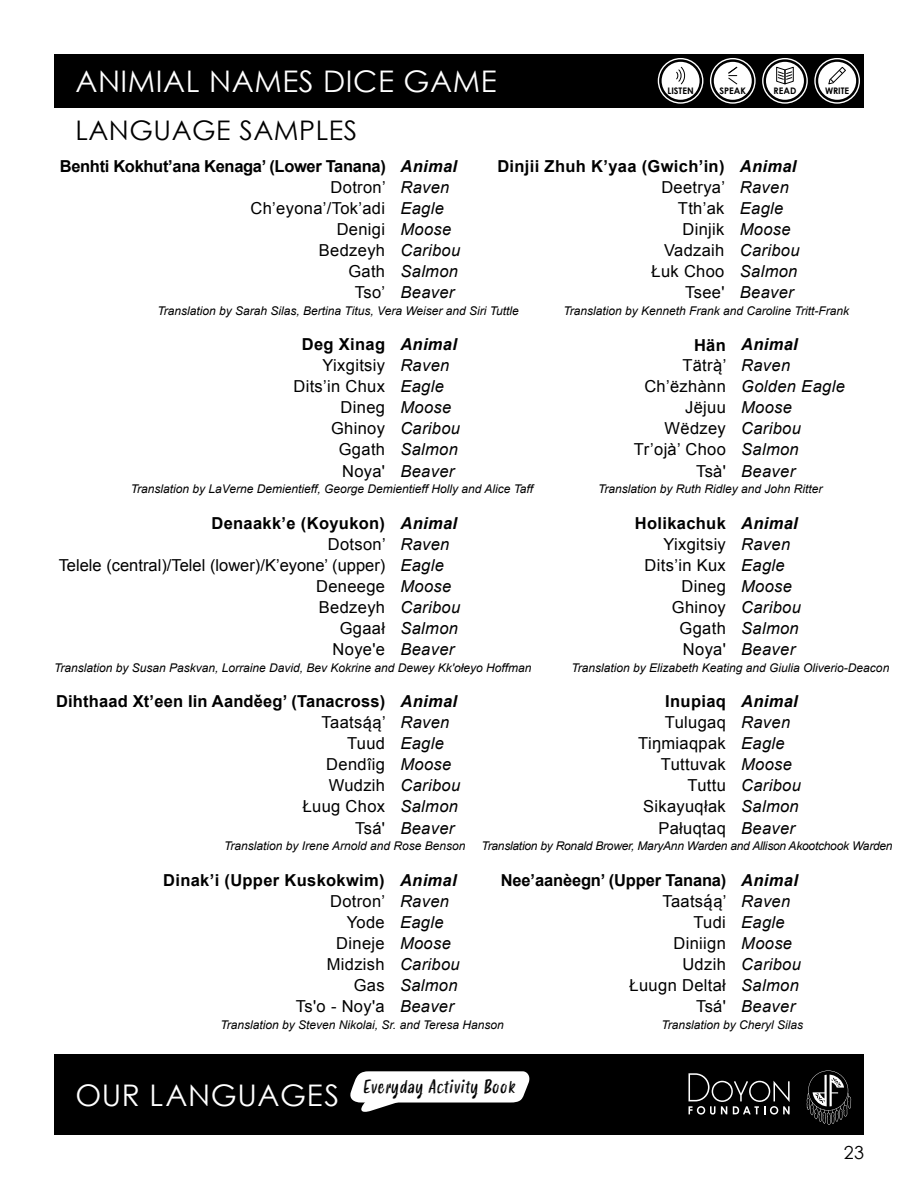
<style>
.page{position:relative;width:918px;height:1188px;background:#fff}
.page>*{position:absolute;margin:0;border:0;box-sizing:border-box;transform-origin:0 0}
.t1{font:29.85px "Century Gothic";letter-spacing:.02em;color:#fff}
.t2{font:27px "Century Gothic";letter-spacing:.02em;color:#000}
.t3{font:italic 18px "Smoothy";letter-spacing:.02em;color:#000}
.t4{font:18px "Century Gothic";color:#000}
.t5{font:16.5px "Arial";letter-spacing:.02em;color:#000}
.t6{font:italic 16.5px "Arial";letter-spacing:.02em;color:#000}
.t7{font:700 16.5px "Arial";letter-spacing:.01em;color:#000}
.t8{font:16.5px "Arial";color:#000}
.t9{font:700 16.5px "Arial";letter-spacing:-.02em;color:#000}
.t10{font:700 16.5px "Arial";letter-spacing:-.01em;color:#000}
.t11{font:italic 700 16.5px "Arial";letter-spacing:.02em;color:#000}
.t12{font:italic 12px "Arial";color:#000}
.t13{font:italic 12px "Arial";letter-spacing:-.02em;color:#000}
.t14{font:700 9px "Century Gothic";color:#000}
.s1{font-style:italic}
.s2{font-style:normal}
.s3{font-family:"Century Gothic";font-style:normal;font-size:29.85px;color:#fff}
</style>
<div class="page">
<div style="left:54px;top:54px;width:810px;height:54px;background:#000"></div>
<div style="left:714px;top:62px;width:38px;height:38px;background:#fff;border-radius:50%"></div>
<svg style="left:728px;top:66px;width:10px;height:19px"></svg>
<div style="left:710px;top:58px;width:46px;height:46px;border:1px solid #fff;border-radius:50%"></div>
<div style="left:662px;top:62px;width:38px;height:38px;background:#fff;border-radius:50%"></div>
<svg style="left:676px;top:66px;width:10px;height:19px"></svg>
<div style="left:658px;top:58px;width:45px;height:46px;border:1px solid #fff;border-radius:50%"></div>
<div style="left:766px;top:62px;width:38px;height:38px;background:#fff;border-radius:50%"></div>
<svg style="left:776px;top:66px;width:18px;height:19px"></svg>
<div style="left:762px;top:58px;width:46px;height:46px;border:1px solid #fff;border-radius:50%"></div>
<div style="left:818px;top:62px;width:38px;height:38px;background:#fff;border-radius:50%"></div>
<svg style="left:828px;top:66px;width:18px;height:19px"></svg>
<div style="left:814px;top:58px;width:46px;height:46px;border:1px solid #fff;border-radius:50%"></div>
<div style="left:54px;top:1054px;width:810px;height:81px;background:#000"></div>
<svg style="left:689px;top:1073px;width:101px;height:42px"></svg>
<svg style="left:807px;top:1071px;width:44px;height:54px"></svg>
<svg style="left:350px;top:1071px;width:180px;height:41px"></svg>
<h1 class="t1" style="left:75px;top:63px;width:423px">ANIMIAL NAMES DICE GAME</h1>
<h2 class="t2" style="left:75px;top:114px;width:283px">LANGUAGE SAMPLES</h2>
<p class="t14" style="left:667px;top:85px;width:28px">LISTEN</p>
<p class="t14" style="left:719px;top:85px;width:28px">SPEAK</p>
<p class="t14" style="left:774px;top:85px;width:24px">READ</p>
<p class="t14" style="left:825px;top:85px;width:26px">WRITE</p>
<p class="t9" style="left:60px;top:155px;width:399px">Benhti Kokhut’ana Kenaga’ (Lower Tanana) <span class="s1">Animal</span></p>
<p class="t5" style="left:331px;top:176px;width:120px">Dotron’ <span class="s1">Raven</span></p>
<p class="t5" style="left:251px;top:197px;width:195px">Ch’eyona’/Tok’adi <span class="s1">Eagle</span></p>
<p class="t5" style="left:337px;top:218px;width:116px">Denigi <span class="s1">Moose</span></p>
<p class="t5" style="left:319px;top:239px;width:143px">Bedzeyh <span class="s1">Caribou</span></p>
<p class="t6" style="left:348px;top:260px;width:111px"><span class="s2">Gath</span> Salmon</p>
<p class="t6" style="left:355px;top:282px;width:101px"><span class="s2">Tso’</span> Beaver</p>
<p class="t12" style="left:157px;top:303px;width:363px">Translation by Sarah Silas, Bertina Titus, Vera Weiser and Siri Tuttle</p>
<p class="t7" style="left:497px;top:155px;width:301px">Dinjii Zhuh K’yaa (Gwich’in) <span class="s1">Animal</span></p>
<p class="t5" style="left:661px;top:176px;width:129px">Deetrya’ <span class="s1">Raven</span></p>
<p class="t5" style="left:678px;top:197px;width:107px">Tth’ak <span class="s1">Eagle</span></p>
<p class="t5" style="left:683px;top:218px;width:110px">Dinjik <span class="s1">Moose</span></p>
<p class="t5" style="left:664px;top:239px;width:137px">Vadzaih <span class="s1">Caribou</span></p>
<p class="t5" style="left:652px;top:260px;width:147px">Łuk Choo <span class="s1">Salmon</span></p>
<p class="t6" style="left:685px;top:282px;width:110px"><span class="s2">Tsee'</span> Beaver</p>
<p class="t12" style="left:563px;top:303px;width:287px">Translation by Kenneth Frank and Caroline Tritt-Frank</p>
<p class="t7" style="left:302px;top:333px;width:157px">Deg Xinag <span class="s1">Animal</span></p>
<p class="t5" style="left:323px;top:355px;width:128px">Yixgitsiy <span class="s1">Raven</span></p>
<p class="t5" style="left:293px;top:376px;width:152px">Dits’in Chux <span class="s1">Eagle</span></p>
<p class="t5" style="left:341px;top:397px;width:112px">Dineg <span class="s1">Moose</span></p>
<p class="t6" style="left:331px;top:418px;width:131px"><span class="s2">Ghinoy</span> Caribou</p>
<p class="t6" style="left:339px;top:439px;width:121px"><span class="s2">Ggath</span> Salmon</p>
<p class="t6" style="left:342px;top:460px;width:114px"><span class="s2">Noya'</span> Beaver</p>
<p class="t12" style="left:131px;top:481px;width:404px">Translation by LaVerne Demientieff, George Demientieff Holly and Alice Taff</p>
<p class="t7" style="left:211px;top:512px;width:247px">Denaakk’e (Koyukon) <span class="s1">Animal</span></p>
<p class="t5" style="left:328px;top:533px;width:123px">Dotson’ <span class="s1">Raven</span></p>
<p class="t8" style="left:59px;top:554px;width:387px">Telele (central)/Telel (lower)/K’eyone’ (upper) <span class="s1">Eagle</span></p>
<p class="t5" style="left:316px;top:575px;width:137px">Deneege <span class="s1">Moose</span></p>
<p class="t5" style="left:319px;top:596px;width:143px">Bedzeyh <span class="s1">Caribou</span></p>
<p class="t6" style="left:340px;top:618px;width:120px"><span class="s2">Ggaał</span> Salmon</p>
<p class="t5" style="left:333px;top:638px;width:123px">Noye'e <span class="s1">Beaver</span></p>
<p class="t12" style="left:54px;top:660px;width:479px">Translation by Susan Paskvan, Lorraine David, Bev Kokrine and Dewey Kk'ołeyo Hoffman</p>
<p class="t11" style="left:694px;top:334px;width:105px"><span class="s2">Hän</span> Animal</p>
<p class="t5" style="left:682px;top:355px;width:109px">Tätrą̀’ <span class="s1">Raven</span></p>
<p class="t6" style="left:644px;top:376px;width:202px"><span class="s2">Ch’ëzhànn</span> Golden Eagle</p>
<p class="t5" style="left:685px;top:397px;width:108px">Jëjuu <span class="s1">Moose</span></p>
<p class="t6" style="left:665px;top:418px;width:138px"><span class="s2">Wëdzey</span> Caribou</p>
<p class="t5" style="left:634px;top:439px;width:166px">Tr’ojà’ Choo <span class="s1">Salmon</span></p>
<p class="t6" style="left:696px;top:460px;width:101px"><span class="s2">Tsà'</span> Beaver</p>
<p class="t12" style="left:598px;top:481px;width:226px">Translation by Ruth Ridley and John Ritter</p>
<p class="t7" style="left:635px;top:513px;width:164px">Holikachuk <span class="s1">Animal</span></p>
<p class="t5" style="left:663px;top:533px;width:128px">Yixgitsiy <span class="s1">Raven</span></p>
<p class="t5" style="left:645px;top:554px;width:142px">Dits’in Kux <span class="s1">Eagle</span></p>
<p class="t5" style="left:681px;top:575px;width:112px">Dineg <span class="s1">Moose</span></p>
<p class="t6" style="left:672px;top:596px;width:131px"><span class="s2">Ghinoy</span> Caribou</p>
<p class="t6" style="left:680px;top:618px;width:121px"><span class="s2">Ggath</span> Salmon</p>
<p class="t6" style="left:683px;top:639px;width:114px"><span class="s2">Noya'</span> Beaver</p>
<p class="t12" style="left:572px;top:660px;width:319px">Translation by Elizabeth Keating and Giulia Oliverio-Deacon</p>
<p class="t7" style="left:56px;top:690px;width:402px">Dihthaad Xt’een Iin Aanděeg’ (Tanacross) <span class="s1">Animal</span></p>
<p class="t5" style="left:322px;top:712px;width:129px">Taatsą́ą’ <span class="s1">Raven</span></p>
<p class="t6" style="left:347px;top:733px;width:98px"><span class="s2">Tuud</span> Eagle</p>
<p class="t5" style="left:326px;top:754px;width:127px">Dendîig <span class="s1">Moose</span></p>
<p class="t6" style="left:329px;top:775px;width:133px"><span class="s2">Wudzih</span> Caribou</p>
<p class="t5" style="left:303px;top:796px;width:157px">Łuug Chox <span class="s1">Salmon</span></p>
<p class="t6" style="left:355px;top:817px;width:101px"><span class="s2">Tsá'</span> Beaver</p>
<p class="t12" style="left:224px;top:838px;width:243px">Translation by Irene Arnold and Rose Benson</p>
<p class="t7" style="left:665px;top:690px;width:134px">Inupiaq <span class="s1">Animal</span></p>
<p class="t5" style="left:665px;top:712px;width:127px">Tulugaq <span class="s1">Raven</span></p>
<p class="t5" style="left:638px;top:733px;width:148px">Tiŋmiaqpak <span class="s1">Eagle</span></p>
<p class="t5" style="left:661px;top:754px;width:133px">Tuttuvak <span class="s1">Moose</span></p>
<p class="t6" style="left:688px;top:775px;width:115px"><span class="s2">Tuttu</span> Caribou</p>
<p class="t5" style="left:643px;top:796px;width:157px">Sikayuqłak <span class="s1">Salmon</span></p>
<p class="t5" style="left:658px;top:817px;width:138px">Pałuqtaq <span class="s1">Beaver</span></p>
<p class="t13" style="left:481px;top:838px;width:413px">Translation by Ronald Brower, MaryAnn Warden and Allison Akootchook Warden</p>
<p class="t7" style="left:163px;top:869px;width:295px">Dinak’i (Upper Kuskokwim) <span class="s1">Animal</span></p>
<p class="t5" style="left:330px;top:890px;width:120px">Dotron’ <span class="s1">Raven</span></p>
<p class="t6" style="left:347px;top:911px;width:98px"><span class="s2">Yode</span> Eagle</p>
<p class="t5" style="left:336px;top:932px;width:116px">Dineje <span class="s1">Moose</span></p>
<p class="t5" style="left:327px;top:953px;width:134px">Midzish <span class="s1">Caribou</span></p>
<p class="t6" style="left:354px;top:975px;width:105px"><span class="s2">Gas</span> Salmon</p>
<p class="t5" style="left:296px;top:995px;width:160px">Ts'o - Noy'a <span class="s1">Beaver</span></p>
<p class="t12" style="left:220px;top:1017px;width:285px">Translation by Steven Nikolai, Sr. and Teresa Hanson</p>
<p class="t10" style="left:501px;top:869px;width:299px">Nee’aanèegn’ (Upper Tanana) <span class="s1">Animal</span></p>
<p class="t5" style="left:662px;top:890px;width:129px">Taatsą́ą’ <span class="s1">Raven</span></p>
<p class="t6" style="left:693px;top:911px;width:93px"><span class="s2">Tudi</span> Eagle</p>
<p class="t5" style="left:674px;top:932px;width:120px">Diniign <span class="s1">Moose</span></p>
<p class="t6" style="left:682px;top:953px;width:120px"><span class="s2">Udzih</span> Caribou</p>
<p class="t5" style="left:630px;top:974px;width:171px">Łuugn Deltał <span class="s1">Salmon</span></p>
<p class="t6" style="left:696px;top:996px;width:101px"><span class="s2">Tsá'</span> Beaver</p>
<p class="t12" style="left:662px;top:1017px;width:143px">Translation by Cheryl Silas</p>
<p class="t3" style="left:75px;top:1074px;width:441px"><span class="s3">OUR LANGUAGES</span> Everyday Activity Book</p>
<p class="t4" style="left:844px;top:1142px;width:22px">23</p>
</div>
